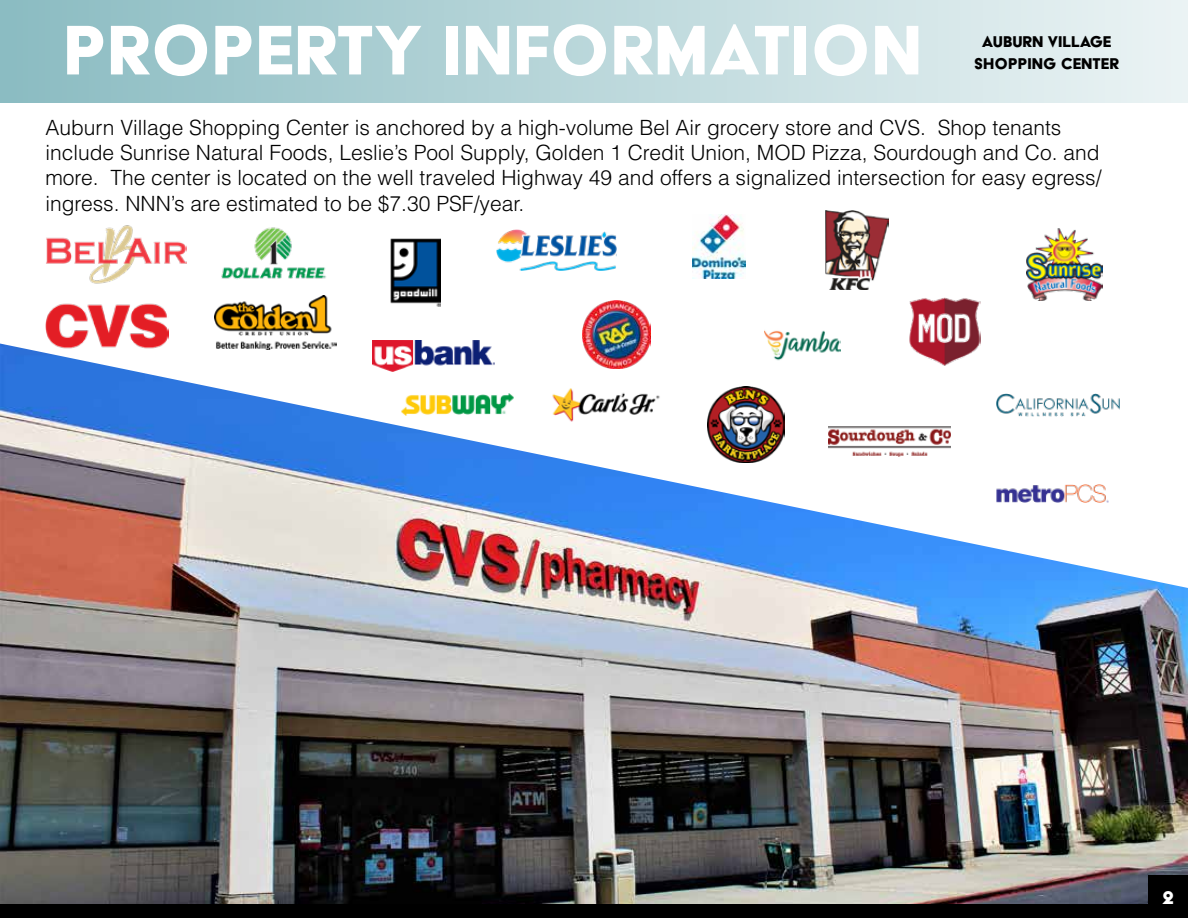
<style>
.page{position:relative;width:1188px;height:918px;background:#fff}
.page>*{position:absolute;margin:0;border:0;box-sizing:border-box;transform-origin:0 0}
.t1{font:81px "Acier BAT Text Solid";color:#fff}
.t2{font:300 21px/25.2px "Helvetica LT Std";color:#000}
.t3{font:21px "Acier BAT Text Solid";color:#fff}
.t4{font:18px/21.6px "Acier BAT Text Solid";color:#000;text-align:center}
</style>
<div class="page">
<img style="left:0;top:344px;width:1188px;height:561px">
<div style="left:0;top:0;width:1188px;height:103px;background:linear-gradient(to right,#8abbc1,#ebf3f4)"></div>
<div style="left:1148px;top:875px;width:40px;height:43px;background:#000"></div>
<div style="left:0;top:905px;width:1188px;height:13px;background:#000"></div>
<img style="left:46px;top:225px;width:141px;height:59px">
<img style="left:45px;top:303px;width:123px;height:53px">
<img style="left:221px;top:227px;width:105px;height:52px">
<img style="left:215px;top:295px;width:122px;height:55px">
<img style="left:391px;top:238px;width:49px;height:68px">
<img style="left:372px;top:340px;width:122px;height:32px">
<img style="left:829px;top:424px;width:122px;height:34px">
<img style="left:496px;top:230px;width:120px;height:40px">
<img style="left:693px;top:214px;width:53px;height:65px">
<img style="left:402px;top:393px;width:112px;height:22px">
<img style="left:996px;top:484px;width:112px;height:19px">
<img style="left:582px;top:301px;width:68px;height:68px">
<img style="left:825px;top:211px;width:64px;height:79px">
<img style="left:545px;top:386px;width:122px;height:38px">
<img style="left:908px;top:297px;width:73px;height:70px">
<img style="left:764px;top:330px;width:77px;height:53px">
<img style="left:1026px;top:229px;width:77px;height:72px">
<img style="left:996px;top:393px;width:123px;height:24px">
<img style="left:707px;top:386px;width:77px;height:77px">
<h1 class="t1" style="left:63px;top:7px;width:860px">PROPERTY INFORMATION</h1>
<p class="t4" style="left:974px;top:31px;width:146px">AUBURN VILLAGE<br>SHOPPING CENTER</p>
<p class="t2" style="left:45px;top:115px;width:1058px">Auburn Village Shopping Center is anchored by a high-volume Bel Air grocery store and CVS. Shop tenants include Sunrise Natural Foods, Leslie’s Pool Supply, Golden 1 Credit Union, MOD Pizza, Sourdough and Co. and more. The center is located on the well traveled Highway 49 and offers a signalized intersection for easy egress/ ingress. NNN’s are estimated to be $7.30 PSF/year.</p>
<p class="t3" style="left:1162px;top:886px;width:13px">2</p>
</div>
